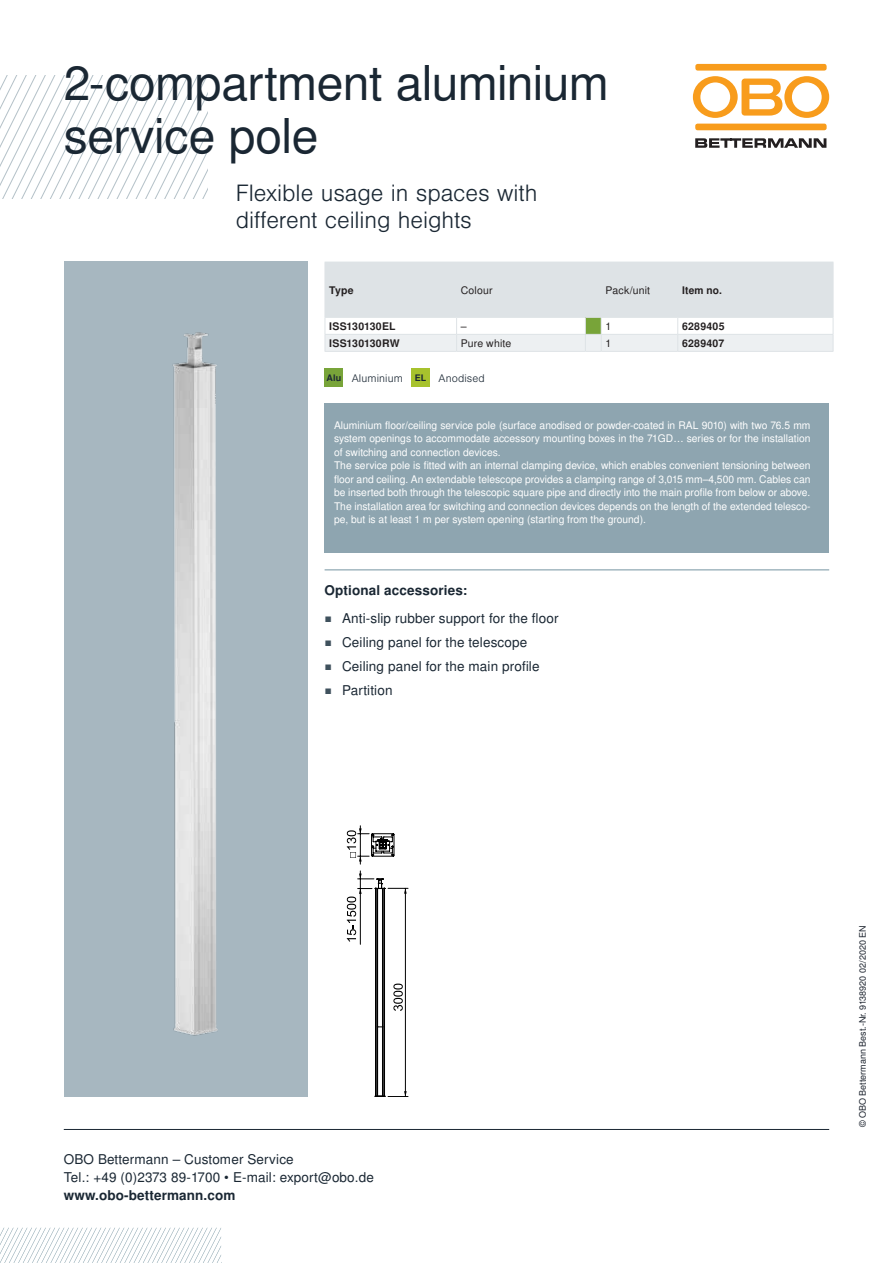
<style>
.page{position:relative;width:893px;height:1263px;background:#fff}
.page>*{position:absolute;margin:0;border:0;box-sizing:border-box;transform-origin:0 0}
.t1{font:48px/52.5px "Nimbus San LOT";letter-spacing:-.01em;color:#1a2733}
.t2{font:300 22.5px/27px "Nimbus San LOT";letter-spacing:-.005em;color:#1a2733}
.t3{font:13.5px/18px "Nimbus San LOT";letter-spacing:.01em;color:#1a2733}
.t4{font:700 13.5px "Nimbus San LOT";letter-spacing:.01em;color:#1a2733}
.t5{font:10.5px/13.5px "Nimbus San LOT";color:#fff}
.t6{font:700 10.5px "Nimbus San LOT";letter-spacing:.025em;color:#231f20}
.t7{font:10.5px "Nimbus San LOT";letter-spacing:.015em;color:#231f20}
.t8{font:300 10.5px "Nimbus San LOT";letter-spacing:.01em;color:#1a2733}
.t9{font:9px "Nimbus San LOT";color:#1c232e}
.s1{font-weight:700;font-size:9px}
.s2{font-size:7.5px;color:#3f515d}
</style>
<div class="page">
<svg style="left:0;top:1228px;width:221px;height:35px"></svg>
<hr style="left:64px;top:1129px;width:765px;height:1px;background:#1a2733">
<div style="left:695px;top:124px;width:132px;height:6px;background:#f89c1c;border-radius:2px"></div>
<svg style="left:693px;top:76px;width:136px;height:42px"></svg>
<div style="left:695px;top:64px;width:132px;height:7px;background:#f89c1c;border-radius:2px"></div>
<svg style="left:695px;top:138px;width:131px;height:10px"></svg>
<svg style="left:0;top:76px;width:207px;height:123px"></svg>
<img style="left:64px;top:262px;width:244px;height:835px">
<hr style="left:360px;top:826px;width:1px;height:38px;background:#000">
<svg style="left:347px;top:828px;width:61px;height:269px"></svg>
<svg style="left:325px;top:262px;width:509px;height:90px"></svg>
<div style="left:325px;top:368px;width:18px;height:19px;background:#78a439"></div>
<div style="left:411px;top:368px;width:19px;height:19px;background:#a7c22d"></div>
<div style="left:325px;top:404px;width:504px;height:149px;background:#8ea5b0"></div>
<hr style="left:325px;top:570px;width:504px;height:1px;background:#7694a1">
<h1 class="t1" style="left:64px;top:58px;width:546px">2-compartment aluminium service pole</h1>
<h2 class="t2" style="left:236px;top:180px;width:303px">Flexible usage in spaces with different ceiling heights</h2>
<p class="t6" style="left:329px;top:284px;width:26px">Type</p>
<p class="t7" style="left:461px;top:284px;width:33px">Colour</p>
<p class="t7" style="left:605px;top:284px;width:46px">Pack/unit</p>
<p class="t6" style="left:682px;top:284px;width:42px">Item no.</p>
<p class="t6" style="left:329px;top:320px;width:68px">ISS130130EL</p>
<p class="t7" style="left:461px;top:320px;width:7px">–</p>
<p class="t7" style="left:605px;top:320px;width:7px">1</p>
<p class="t6" style="left:682px;top:320px;width:44px">6289405</p>
<p class="t6" style="left:329px;top:337px;width:72px">ISS130130RW</p>
<p class="t7" style="left:461px;top:337px;width:52px">Pure white</p>
<p class="t7" style="left:605px;top:337px;width:7px">1</p>
<p class="t6" style="left:682px;top:337px;width:44px">6289407</p>
<p class="t8" style="left:327px;top:372px;width:160px"><span class="s1">Alu</span> Aluminium <span class="s1">EL</span> Anodised</p>
<p class="t5" style="left:334px;top:418px;width:478px">Aluminium floor/ceiling service pole (surface anodised or powder-coated in RAL 9010) with two 76.5 mm system openings to accommodate accessory mounting boxes in the 71GD… series or for the installation of switching and connection devices.<br>The service pole is fitted with an internal clamping device, which enables convenient tensioning between floor and ceiling. An extendable telescope provides a clamping range of 3,015 mm–4,500 mm. Cables can be inserted both through the telescopic square pipe and directly into the main profile from below or above.<br>The installation area for switching and connection devices depends on the length of the extended telesco&shy;pe, but is at least 1 m per system opening (starting from the ground).</p>
<p class="t4" style="left:325px;top:582px;width:144px">Optional accessories:</p>
<p class="t3" style="left:325px;top:610px;width:236px"><span class="s2">■</span> Anti-slip rubber support for the floor</p>
<p class="t3" style="left:325px;top:634px;width:204px"><span class="s2">■</span> Ceiling panel for the telescope</p>
<p class="t3" style="left:325px;top:658px;width:216px"><span class="s2">■</span> Ceiling panel for the main profile</p>
<p class="t3" style="left:325px;top:682px;width:69px"><span class="s2">■</span> Partition</p>
<p class="t3" style="left:64px;top:1151px;width:312px">OBO Bettermann – Customer Service<br>Tel.: +49 (0)2373 89-1700 • E-mail: export@obo.de</p>
<p class="t4" style="left:64px;top:1188px;width:173px">www.obo-bettermann.com</p>
<p class="t9" style="left:857px;top:1127px;width:203px;rotate:-90deg">© OBO Bettermann Best.-Nr. 9138920 02/2020 EN</p>
</div>
